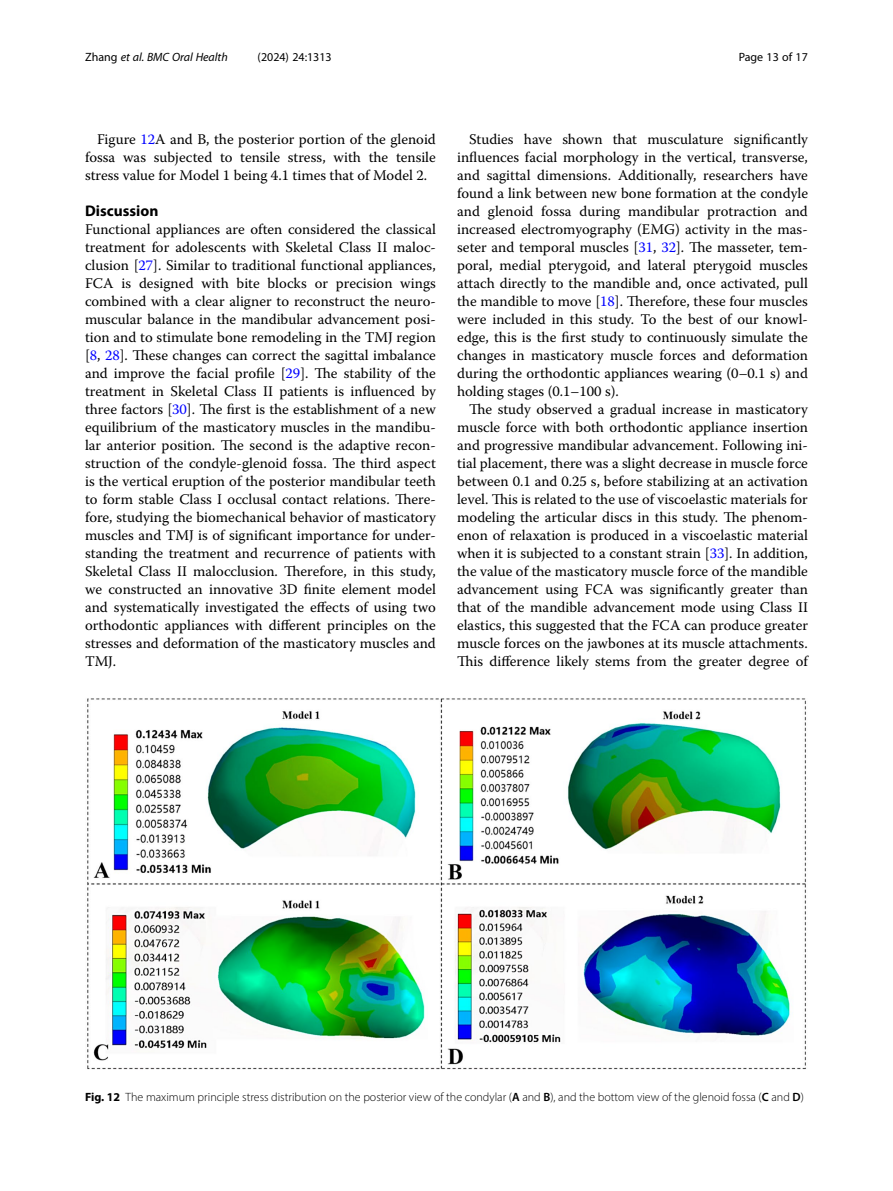
<style>
.page{position:relative;width:893px;height:1191px;background:#fff}
.page>*{position:absolute;margin:0;border:0;box-sizing:border-box;transform-origin:0 0}
.Head_1{font:700 15.45px "Myriad Pro";color:#000}
.Body_Text_Indent{font:14.7px/18px "Warnock Pro";color:#000;text-align:justify}
.Body_Text{font:14.7px/18px "Warnock Pro";color:#000;text-align:justify}
.Figure_Caption{font:300 12px "Myriad Pro";color:#000}
.t1{font:italic 12px "Myriad Pro";color:#000}
.t2{font:12px "Myriad Pro";color:#000}
.s1{font-style:normal}
.s2{color:#00f}
.s3{font-weight:700}
.s4{font-weight:600}
</style>
<div class="page">
<img style="left:87px;top:698px;width:719px;height:372px">
<p class="t1" style="left:85px;top:50px;width:144px"><span class="s1">Zhang</span> et al. BMC Oral Health</p>
<p class="t2" style="left:258px;top:50px;width:76px">(2024) 24:1313</p>
<p class="t2" style="left:739px;top:50px;width:71px">Page 13 of 17</p>
<p class="Body_Text_Indent" style="left:85px;top:130px;width:352px;text-indent:12px">Figure <span class="s2">12</span>A and B, the posterior portion of the glenoid fossa was subjected to tensile stress, with the tensile stress value for Model 1 being 4.1 times that of Model 2.</p>
<p class="Head_1" style="left:85px;top:201px;width:75px">Discussion</p>
<p class="Body_Text" style="left:85px;top:220px;width:352px">Functional appliances are often considered the classical treatment for adolescents with Skeletal Class II maloc&shy;clusion [<span class="s2">27</span>]. Similar to traditional functional appliances, FCA is designed with bite blocks or precision wings combined with a clear aligner to reconstruct the neuro&shy;muscular balance in the mandibular advancement posi&shy;tion and to stimulate bone remodeling in the TMJ region [<span class="s2">8</span>, <span class="s2">28</span>]. These changes can correct the sagittal imbalance and improve the facial profile [<span class="s2">29</span>]. The stability of the treatment in Skeletal Class II patients is influenced by three factors [<span class="s2">30</span>]. The first is the establishment of a new equilibrium of the masticatory muscles in the mandibu&shy;lar anterior position. The second is the adaptive recon&shy;struction of the condyle-glenoid fossa. The third aspect is the vertical eruption of the posterior mandibular teeth to form stable Class I occlusal contact relations. There&shy;fore, studying the biomechanical behavior of masticatory muscles and TMJ is of significant importance for under&shy;standing the treatment and recurrence of patients with Skeletal Class II malocclusion. Therefore, in this study, we constructed an innovative 3D finite element model and systematically investigated the effects of using two orthodontic appliances with different principles on the stresses and deformation of the masticatory muscles and TMJ.</p>
<p class="Body_Text_Indent" style="left:457px;top:130px;width:352px;text-indent:12px">Studies have shown that musculature significantly influences facial morphology in the vertical, transverse, and sagittal dimensions. Additionally, researchers have found a link between new bone formation at the condyle and glenoid fossa during mandibular protraction and increased electromyography (EMG) activity in the mas&shy;seter and temporal muscles [<span class="s2">31</span>, <span class="s2">32</span>]. The masseter, tem&shy;poral, medial pterygoid, and lateral pterygoid muscles attach directly to the mandible and, once activated, pull the mandible to move [<span class="s2">18</span>]. Therefore, these four muscles were included in this study. To the best of our knowl&shy;edge, this is the first study to continuously simulate the changes in masticatory muscle forces and deformation during the orthodontic appliances wearing (0–0.1 s) and holding stages (0.1–100 s).</p>
<p class="Body_Text_Indent" style="left:457px;top:400px;width:352px;text-indent:12px">The study observed a gradual increase in masticatory muscle force with both orthodontic appliance insertion and progressive mandibular advancement. Following ini&shy;tial placement, there was a slight decrease in muscle force between 0.1 and 0.25 s, before stabilizing at an activation level. This is related to the use of viscoelastic materials for modeling the articular discs in this study. The phenom&shy;enon of relaxation is produced in a viscoelastic material when it is subjected to a constant strain [<span class="s2">33</span>]. In addition, the value of the masticatory muscle force of the mandible advancement using FCA was significantly greater than that of the mandible advancement mode using Class II elastics, this suggested that the FCA can produce greater muscle forces on the jawbones at its muscle attachments.<br>This difference likely stems from the greater degree of</p>
<p class="Figure_Caption" style="left:85px;top:1089px;width:720px"><span class="s3">Fig. 12</span> The maximum principle stress distribution on the posterior view of the condylar (<span class="s4">A</span> and <span class="s4">B</span>), and the bottom view of the glenoid fossa (<span class="s4">C</span> and <span class="s4">D</span>)</p>
</div>
